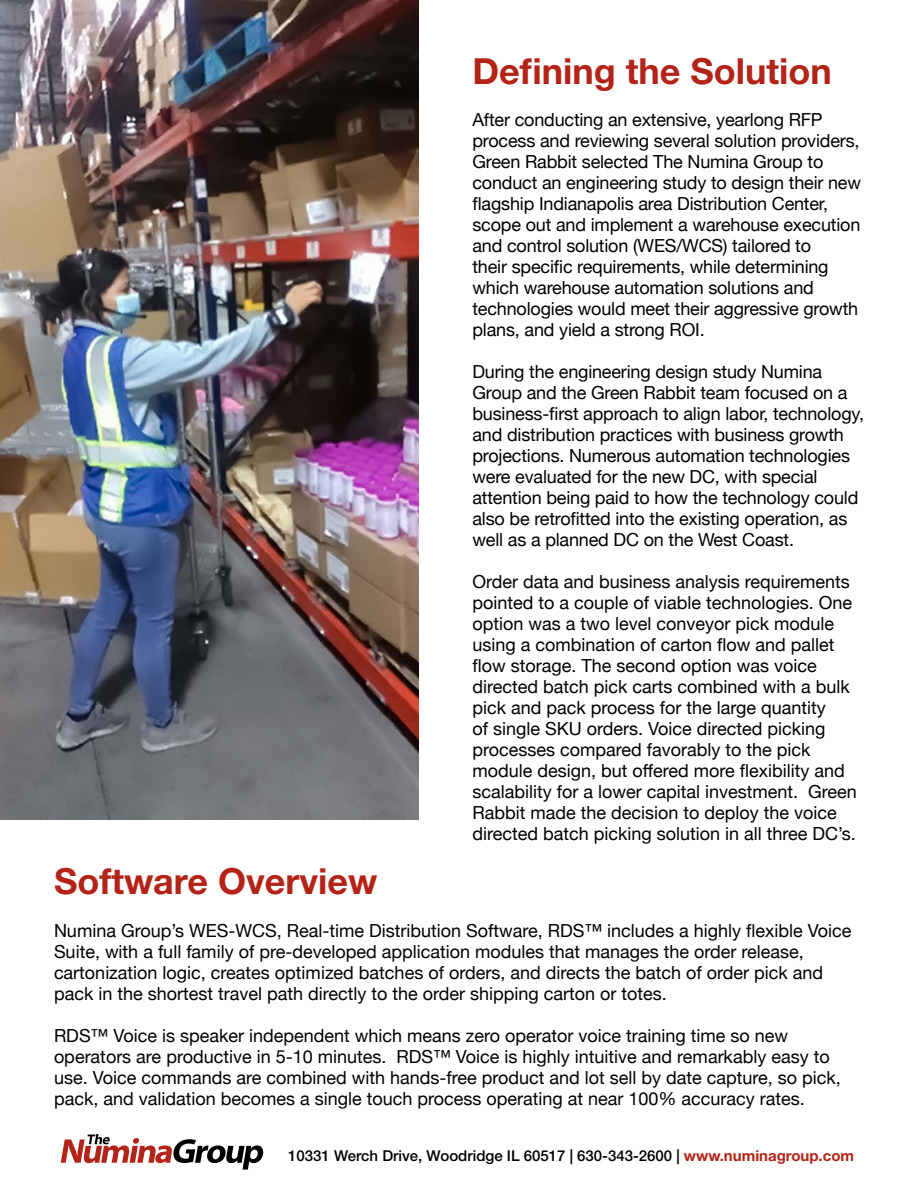
<style>
.page{position:relative;width:918px;height:1188px;background:#fff}
.page>*{position:absolute;margin:0;border:0;box-sizing:border-box;transform-origin:0 0}
.t1{font:700 36px "Helvetica Neue";color:#b32317}
.t2{font:18px/21px "Helvetica Neue";color:#000}
.t3{font:500 15px "Helvetica Neue";color:#000}
.s1{font-weight:700;color:#b32317}
</style>
<div class="page">
<svg style="left:61px;top:1134px;width:202px;height:36px"></svg>
<img style="left:0;top:0;width:418px;height:819px">
<h1 class="t1" style="left:472px;top:49px;width:361px">Defining the Solution</h1>
<p class="t2" style="left:472px;top:110px;width:390px">After conducting an extensive, yearlong RFP process and reviewing several solution providers, Green Rabbit selected The Numina Group to conduct an engineering study to design their new flagship Indianapolis area Distribution Center, scope out and implement a warehouse execution and control solution (WES/WCS) tailored to<br>their specific requirements, while determining which warehouse automation solutions and technologies would meet their aggressive growth plans, and yield a strong ROI.</p>
<p class="t2" style="left:472px;top:362px;width:393px">During the engineering design study Numina Group and the Green Rabbit team focused on a business-first approach to align labor, technology, and distribution practices with business growth projections. Numerous automation technologies were evaluated for the new DC, with special attention being paid to how the technology could also be retrofitted into the existing operation, as well as a planned DC on the West Coast.</p>
<p class="t2" style="left:472px;top:572px;width:386px">Order data and business analysis requirements pointed to a couple of viable technologies. One option was a two level conveyor pick module using a combination of carton flow and pallet flow storage. The second option was voice directed batch pick carts combined with a bulk pick and pack process for the large quantity<br>of single SKU orders. Voice directed picking processes compared favorably to the pick module design, but offered more flexibility and scalability for a lower capital investment. Green Rabbit made the decision to deploy the voice directed batch picking solution in all three DC’s.</p>
<h1 class="t1" style="left:54px;top:859px;width:325px">Software Overview</h1>
<p class="t2" style="left:54px;top:921px;width:799px">Numina Group’s WES-WCS, Real-time Distribution Software, RDS™ includes a highly flexible Voice Suite, with a full family of pre-developed application modules that manages the order release, cartonization logic, creates optimized batches of orders, and directs the batch of order pick and pack in the shortest travel path directly to the order shipping carton or totes.</p>
<p class="t2" style="left:54px;top:1026px;width:788px">RDS™ Voice is speaker independent which means zero operator voice training time so new operators are productive in 5-10 minutes. RDS™ Voice is highly intuitive and remarkably easy to use. Voice commands are combined with hands-free product and lot sell by date capture, so pick, pack, and validation becomes a single touch process operating at near 100% accuracy rates.</p>
<p class="t3" style="left:288px;top:1147px;width:568px">10331 Werch Drive, Woodridge IL 60517 | 630-343-2600 | <span class="s1">www.numinagroup.com</span></p>
</div>
